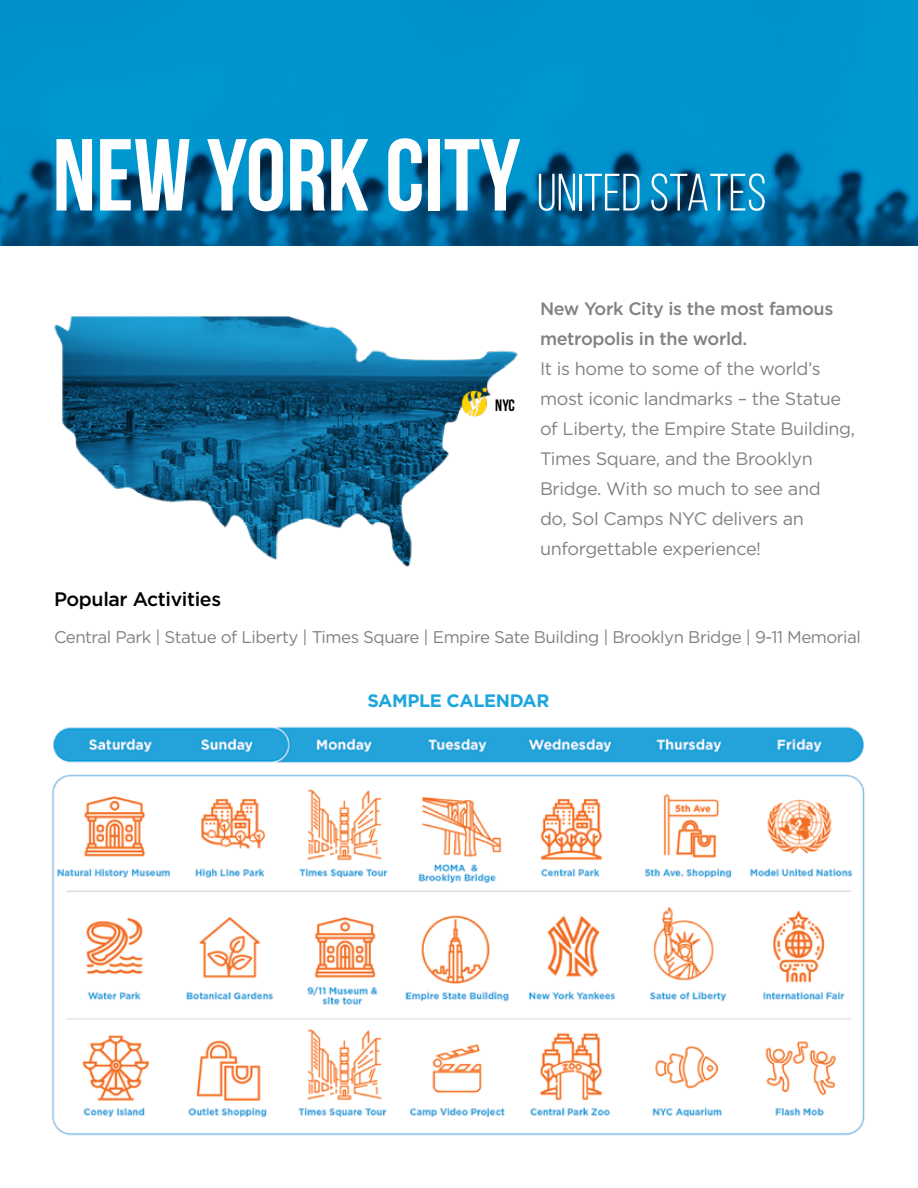
<style>
.page{position:relative;width:918px;height:1188px;background:#fff}
.page>*{position:absolute;margin:0;border:0;box-sizing:border-box;transform-origin:0 0}
.t1{font:52.5px "Bebas Neue";color:#fff}
.t2{font:500 19.5px "Gotham";letter-spacing:-.02em;color:#000101}
.t3{font:18px/30px "Gotham";letter-spacing:-.02em;color:#808285}
.t4{font:500 18px/30px "Gotham";letter-spacing:-.02em;color:#808285}
.t5{font:700 18px "Gotham";letter-spacing:-.02em;color:#1da6dd}
.t6{font:16.95px "Gotham";letter-spacing:-.03em;color:#808285}
.t7{font:700 16.5px "Bebas Neue";color:#000}
.s1{font-weight:700;font-size:102px}
</style>
<div class="page">
<img style="left:0;top:0;width:918px;height:246px">
<img style="left:54px;top:316px;width:464px;height:251px">
<img style="left:460px;top:386px;width:28px;height:31px">
<img style="left:52px;top:726px;width:813px;height:410px">
<h1 class="t1" style="left:52px;top:164px;width:716px"><span class="s1">NEW YORK CITY</span> UNITED STATES</h1>
<p class="t7" style="left:495px;top:396px;width:21px">NYC</p>
<p class="t4" style="left:540px;top:293px;width:295px">New York City is the most famous metropolis in the world.</p>
<p class="t3" style="left:540px;top:353px;width:317px">It is home to some of the world’s most iconic landmarks – the Statue of Liberty, the Empire State Building,<br>Times Square, and the Brooklyn<br>Bridge. With so much to see and<br>do, Sol Camps NYC delivers an unforgettable experience!</p>
<p class="t2" style="left:54px;top:587px;width:169px">Popular Activities</p>
<p class="t6" style="left:54px;top:626px;width:809px">Central Park | Statue of Liberty | Times Square | Empire Sate Building | Brooklyn Bridge | 9-11 Memorial</p>
<p class="t5" style="left:367px;top:689px;width:184px">SAMPLE CALENDAR</p>
</div>
